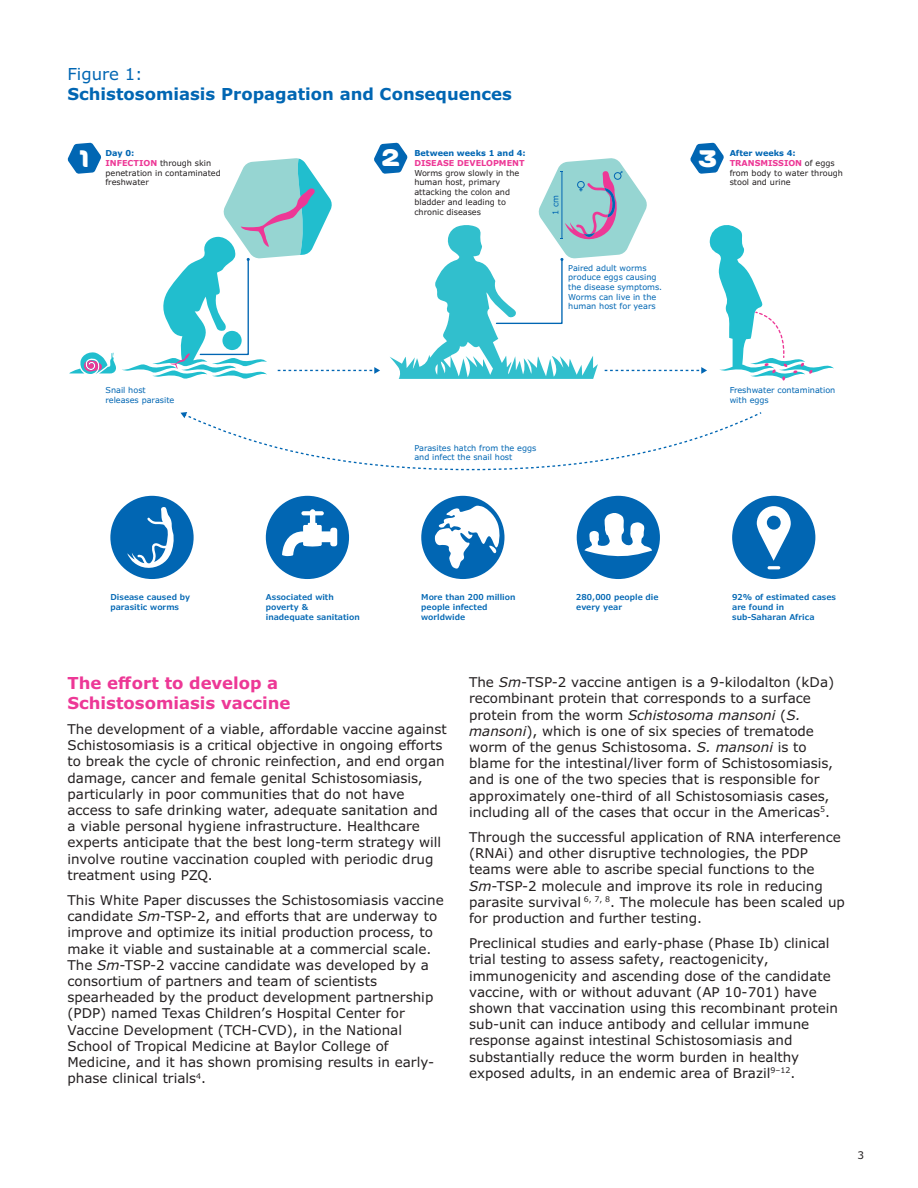
<style>
.page{position:relative;width:918px;height:1188px;background:#fff}
.page>*{position:absolute;margin:0;border:0;box-sizing:border-box;transform-origin:0 0}
.t1{font:24.3px "Merck";color:#fff}
.Section_Head_11_13{font:700 16.5px/19.5px "Verdana Pro";color:#0166b3}
.Section_Head_11_13-2{font:700 16.5px/19.5px "Verdana Pro";color:#ed3896}
.Body_Copy_9_11{font:13.5px/16.2px "Verdana Pro";color:#231f20}
.t2{font:10.5px "Verdana Pro";color:#231f20}
.t3{font:8.1px/9.8px "Verdana Pro";color:#231f20}
.t4{font:8.1px/9.8px "Verdana Pro";color:#0166b3}
.t5{font:600 8.1px/9.8px "Verdana Pro";color:#0166b3}
.s1{font-weight:400}
.s2{font-weight:700;color:#0166b3}
.s3{font-weight:700;color:#ed3896}
.s4{font-style:italic}
</style>
<div class="page">
<svg style="left:68px;top:143px;width:33px;height:31px"></svg>
<svg style="left:69px;top:352px;width:47px;height:22px"></svg>
<div style="left:266px;top:496px;width:83px;height:83px;background:#0166b3;border-radius:50%"></div>
<svg style="left:282px;top:509px;width:55px;height:47px"></svg>
<div style="left:110px;top:496px;width:84px;height:83px;background:#0166b3;border-radius:50%"></div>
<svg style="left:127px;top:507px;width:47px;height:61px"></svg>
<svg style="left:181px;top:412px;width:581px;height:59px"></svg>
<svg style="left:122px;top:143px;width:712px;height:238px"></svg>
<div style="left:732px;top:496px;width:83px;height:83px;background:#0166b3;border-radius:50%"></div>
<svg style="left:757px;top:506px;width:34px;height:63px"></svg>
<div style="left:577px;top:496px;width:83px;height:83px;background:#0166b3;border-radius:50%"></div>
<svg style="left:585px;top:512px;width:67px;height:45px"></svg>
<div style="left:421px;top:496px;width:84px;height:83px;background:#0166b3;border-radius:50%"></div>
<svg style="left:435px;top:505px;width:66px;height:64px"></svg>
<p class="Section_Head_11_13" style="left:68px;top:65px;width:446px"><span class="s1">Figure 1:<br></span>Schistosomiasis Propagation and Consequences</p>
<p class="t1" style="left:80px;top:144px;width:11px">1</p>
<p class="t1" style="left:382px;top:143px;width:20px">2</p>
<p class="t1" style="left:699px;top:144px;width:20px">3</p>
<p class="t3" style="left:105px;top:149px;width:117px"><span class="s2">Day 0:<br></span><span class="s3">INFECTION</span> through skin penetration in contaminated freshwater</p>
<p class="t3" style="left:414px;top:149px;width:113px"><span class="s2">Between weeks 1 and 4:<br></span><span class="s3">DISEASE DEVELOPMENT<br></span>Worms grow slowly in the human host, primary attacking the colon and bladder and leading to chronic diseases</p>
<p class="t3" style="left:730px;top:149px;width:115px"><span class="s2">After weeks 4:<br></span><span class="s3">TRANSMISSION</span> of eggs from body to water through stool and urine</p>
<p class="t4" style="left:551px;top:215px;width:22px;rotate:-90deg">1 cm</p>
<p class="t4" style="left:105px;top:385px;width:70px">Snail host releases parasite</p>
<p class="t4" style="left:568px;top:263px;width:95px">Paired adult worms produce eggs causing the disease symptoms.<br>Worms can live in the human host for years</p>
<p class="t4" style="left:414px;top:443px;width:123px">Parasites hatch from the eggs and infect the snail host</p>
<p class="t4" style="left:730px;top:385px;width:107px">Freshwater contamination with eggs</p>
<p class="t5" style="left:110px;top:593px;width:81px">Disease caused by parasitic worms</p>
<p class="t5" style="left:266px;top:593px;width:95px">Associated with poverty &amp;<br>inadequate sanitation</p>
<p class="t5" style="left:421px;top:593px;width:96px">More than 200 million people infected worldwide</p>
<p class="t5" style="left:576px;top:593px;width:84px">280,000 people die every year</p>
<p class="t5" style="left:732px;top:593px;width:106px">92% of estimated cases are found in sub-Saharan Africa</p>
<p class="Section_Head_11_13-2" style="left:68px;top:674px;width:224px">The effort to develop a<br>Schistosomiasis vaccine</p>
<p class="Body_Copy_9_11" style="left:68px;top:721px;width:381px">The development of a viable, affordable vaccine against Schistosomiasis is a critical objective in ongoing efforts to break the cycle of chronic reinfection, and end organ damage, cancer and female genital Schistosomiasis, particularly in poor communities that do not have access to safe drinking water, adequate sanitation and a viable personal hygiene infrastructure. Healthcare experts anticipate that the best long-term strategy will involve routine vaccination coupled with periodic drug treatment using PZQ.</p>
<p class="Body_Copy_9_11" style="left:68px;top:892px;width:378px">This White Paper discusses the Schistosomiasis vaccine candidate <span class="s4">Sm</span>-TSP-2, and efforts that are underway to improve and optimize its initial production process, to make it viable and sustainable at a commercial scale.<br>The <span class="s4">Sm</span>-TSP-2 vaccine candidate was developed by a consortium of partners and team of scientists spearheaded by the product development partnership (PDP) named Texas Children’s Hospital Center for Vaccine Development (TCH-CVD), in the National School of Tropical Medicine at Baylor College of Medicine, and it has shown promising results in early&shy;phase clinical trials<sup>4</sup>.</p>
<p class="Body_Copy_9_11" style="left:469px;top:674px;width:367px">The <span class="s4">Sm</span>-TSP-2 vaccine antigen is a 9-kilodalton (kDa) recombinant protein that corresponds to a surface protein from the worm <span class="s4">Schistosoma mansoni</span> (<span class="s4">S. mansoni</span>), which is one of six species of trematode worm of the genus Schistosoma. <span class="s4">S. mansoni</span> is to blame for the intestinal/liver form of Schistosomiasis, and is one of the two species that is responsible for approximately one-third of all Schistosomiasis cases, including all of the cases that occur in the Americas<sup>5</sup>.</p>
<p class="Body_Copy_9_11" style="left:469px;top:829px;width:377px">Through the successful application of RNA interference (RNAi) and other disruptive technologies, the PDP teams were able to ascribe special functions to the <span class="s4">Sm</span>-TSP-2 molecule and improve its role in reducing parasite survival <sup>6,</sup> <sup>7,</sup> <sup>8</sup>. The molecule has been scaled up for production and further testing.</p>
<p class="Body_Copy_9_11" style="left:469px;top:935px;width:370px">Preclinical studies and early-phase (Phase Ib) clinical trial testing to assess safety, reactogenicity, immunogenicity and ascending dose of the candidate vaccine, with or without aduvant (AP 10-701) have shown that vaccination using this recombinant protein sub-unit can induce antibody and cellular immune response against intestinal Schistosomiasis and substantially reduce the worm burden in healthy exposed adults, in an endemic area of Brazil<sup>9–12</sup>.</p>
<p class="t2" style="left:858px;top:1148px;width:8px">3</p>
</div>
